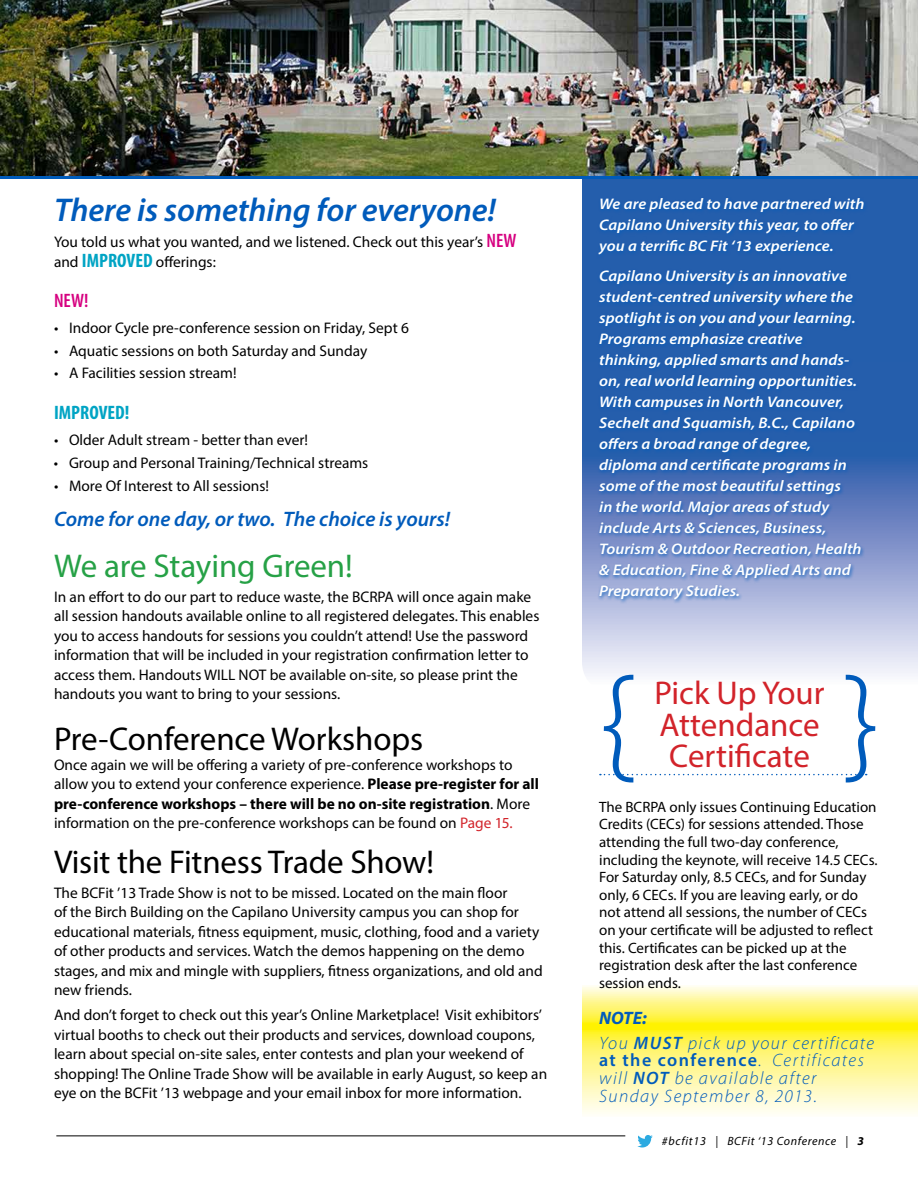
<style>
.page{position:relative;width:918px;height:1188px;background:#fff}
.page>*{position:absolute;margin:0;border:0;box-sizing:border-box;transform-origin:0 0}
.t1{font:300 135px "Myriad Pro";color:#005bbb}
.t2{font:33px "Myriad Pro";letter-spacing:-.005em;color:#000}
.t3{font:33px/31.5px "Myriad Pro";color:#d2232a}
.t4{font:italic 600 33px "Myriad Pro";letter-spacing:-.005em;color:#005bbb}
.t5{font:33px "Myriad Pro";letter-spacing:-.005em;color:#26a146}
.t6{font:italic 600 21px "Myriad Pro";color:#005bbb}
.t7{font:700 condensed 19.5px "Myriad Pro";color:#00a4c4}
.t8{font:600 condensed 19.5px "Myriad Pro";color:#d60080}
.t9{font:italic 300 18px/17.5px "Myriad Pro";letter-spacing:.08em;color:#005bbb}
.t10{font:15.3px/19.5px "Myriad Pro";color:#000}
.t11{font:italic 600 15.3px/21px "Myriad Pro";letter-spacing:.005em;color:#fff;scale:1.07 1}
.t12{font:15px/17.7px "Myriad Pro";color:#000}
.t13{font:italic 12px "Myriad Pro";letter-spacing:.05em;color:#000}
.s1{font-weight:600;font-stretch:condensed;font-size:19.5px;color:#d60080}
.s2{font-weight:700;font-stretch:condensed;font-size:19.5px;color:#00a4c4}
.s3{font-weight:700}
.s4{color:#d2232a}
.s5{font-weight:600}
.s6{font-weight:600;font-style:normal}
</style>
<div class="page">
<hr style="left:56px;top:1136px;width:569px;height:1px;background:#000">
<svg style="left:637px;top:1135px;width:16px;height:13px"></svg>
<svg style="left:582px;top:986px;width:336px;height:128px;background:#fff78a"></svg>
<svg style="left:582px;top:178px;width:336px;height:498px;background:#7d9acc"></svg>
<img style="left:0;top:0;width:918px;height:176px">
<hr style="left:0;top:176px;width:918px;height:2px;background:#005bbb">
<div style="left:596px;top:196px;width:272px;height:408px;background:#005bbb;opacity:.8"></div>
<svg style="left:600px;top:774px;width:267px;height:1px"></svg>
<h2 class="t4" style="left:54px;top:189px;width:444px">There is something for everyone!</h2>
<p class="t10" style="left:54px;top:232px;width:464px">You told us what you wanted, and we listened. Check out this year’s <span class="s1">NEW </span>and <span class="s2">IMPROVED</span> offerings:</p>
<p class="t8" style="left:54px;top:290px;width:36px">NEW!</p>
<p class="t10" style="left:54px;top:318px;width:356px">• Indoor Cycle pre-conference session on Friday, Sept 6</p>
<p class="t10" style="left:54px;top:341px;width:315px">• Aquatic sessions on both Saturday and Sunday</p>
<p class="t10" style="left:54px;top:363px;width:184px">• A Facilities session stream!</p>
<p class="t7" style="left:54px;top:400px;width:77px">IMPROVED!</p>
<p class="t10" style="left:54px;top:430px;width:256px">• Older Adult stream - better than ever!</p>
<p class="t10" style="left:54px;top:453px;width:316px">• Group and Personal Training/Technical streams</p>
<p class="t10" style="left:54px;top:476px;width:217px">• More Of Interest to All sessions!</p>
<h3 class="t6" style="left:54px;top:506px;width:398px">Come for one day, or two. The choice is yours!</h3>
<h2 class="t5" style="left:54px;top:546px;width:300px">We are Staying Green!</h2>
<p class="t10" style="left:54px;top:587px;width:487px">In an effort to do our part to reduce waste, the BCRPA will once again make all session handouts available online to all registered delegates. This enables you to access handouts for sessions you couldn’t attend! Use the password information that will be included in your registration confirmation letter to access them. Handouts WILL NOT be available on-site, so please print the handouts you want to bring to your sessions.</p>
<h2 class="t2" style="left:54px;top:719px;width:371px">Pre-Conference Workshops</h2>
<p class="t10" style="left:54px;top:755px;width:487px">Once again we will be offering a variety of pre-conference workshops to allow you to extend your conference experience. <span class="s3">Please pre-register for all pre-conference workshops – there will be no on-site registration</span>. More information on the pre-conference workshops can be found on <span class="s4">Page 15.</span></p>
<h2 class="t2" style="left:54px;top:841px;width:381px">Visit the Fitness Trade Show!</h2>
<p class="t10" style="left:54px;top:883px;width:490px">The BCFit ’13 Trade Show is not to be missed. Located on the main floor<br>of the Birch Building on the Capilano University campus you can shop for educational materials, fitness equipment, music, clothing, food and a variety of other products and services. Watch the demos happening on the demo stages, and mix and mingle with suppliers, fitness organizations, and old and new friends.</p>
<p class="t10" style="left:54px;top:1005px;width:495px">And don’t forget to check out this year’s Online Marketplace! Visit exhibitors’ virtual booths to check out their products and services, download coupons, learn about special on-site sales, enter contests and plan your weekend of shopping! The Online Trade Show will be available in early August, so keep an eye on the BCFit ’13 webpage and your email inbox for more information.</p>
<p class="t11" style="left:599px;top:193px;width:250px">We are pleased to have partnered with<br>Capilano University this year, to offer you a terrific BC Fit ‘13 experience.</p>
<p class="t11" style="left:599px;top:265px;width:247px">Capilano University is an innovative student-centred university where the spotlight is on you and your learning.<br>Programs emphasize creative thinking, applied smarts and hands&shy;on, real world learning opportunities.<br>With campuses in North Vancouver, Sechelt and Squamish, B.C., Capilano offers a broad range of degree, diploma and certificate programs in some of the most beautiful settings<br>in the world. Major areas of study include Arts &amp; Sciences, Business, Tourism &amp; Outdoor Recreation, Health &amp; Education, Fine &amp; Applied Arts and Preparatory Studies.</p>
<h1 class="t1" style="left:600px;top:648px;width:37px">{</h1>
<h1 class="t1" style="left:843px;top:648px;width:37px">}</h1>
<h2 class="t3" style="left:655px;top:677px;width:172px">Pick Up Your<br>Attendance<br>Certificate</h2>
<p class="t12" style="left:599px;top:798px;width:280px">The BCRPA only issues Continuing Education Credits (CECs) for sessions attended. Those attending the full two-day conference, including the keynote, will receive 14.5 CECs.<br>For Saturday only, 8.5 CECs, and for Sunday only, 6 CECs. If you are leaving early, or do not attend all sessions, the number of CECs on your certificate will be adjusted to reflect this. Certificates can be picked up at the registration desk after the last conference session ends.</p>
<p class="t9" style="left:599px;top:1007px;width:277px;line-height:24.3px"><span class="s3">NOTE:<br></span>You <span class="s5">MUST</span> pick up your certificate</p>
<p class="t9" style="left:599px;top:1052px;width:266px"><span class="s6">at the conference</span>. Certificates will <span class="s5">NOT</span> be available after<br>Sunday September 8, 2013.</p>
<p class="t13" style="left:662px;top:1133px;width:204px">#bcfit13 | BCFit ‘13 Conference | <span class="s3">3</span></p>
</div>
